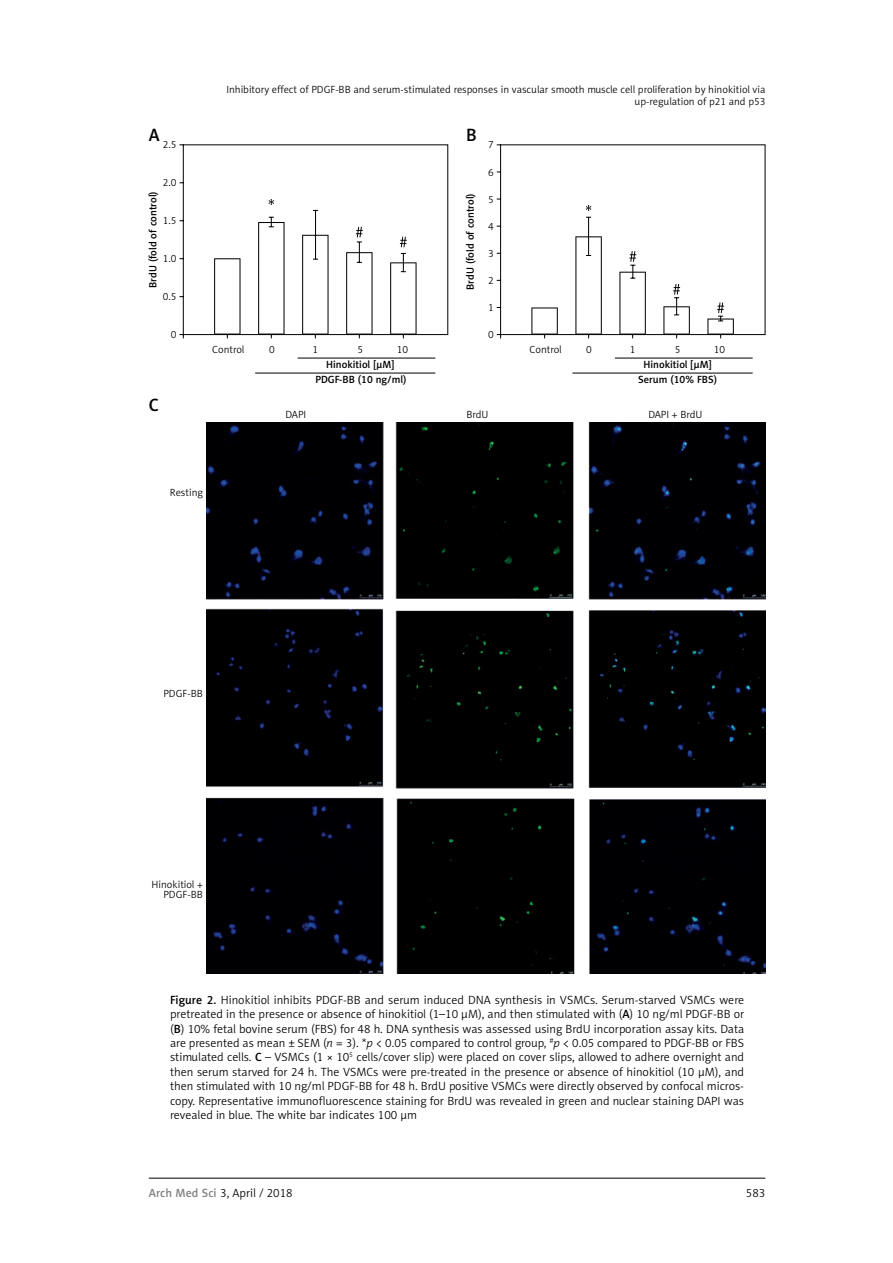
<style>
.page{position:relative;width:893px;height:1263px;background:#fff}
.page>*{position:absolute;margin:0;border:0;box-sizing:border-box;transform-origin:0 0}
.t1{font:18px "Naomi Sans EFN Medium";color:#000}
.t2{font:12px/14.4px "Naomi Sans EFN Light";color:#000;text-align:justify}
.t3{font:10.5px/12.6px "Naomi Sans EFN Light";color:#000;text-align:right}
.t4{font:10.5px/15px "Naomi Sans EFN Medium";color:#000;text-align:center}
.s1{font-family:"Naomi Sans EFN Medium"}
.s2{font-style:italic}
.s3{font-family:"Naomi Sans EFN Medium";color:#808285}
</style>
<div class="page">
<hr style="left:149px;top:1178px;width:616px;height:1px;background:#000">
<svg style="left:497px;top:144px;width:268px;height:194px"></svg>
<svg style="left:179px;top:144px;width:269px;height:194px"></svg>
<hr style="left:615px;top:358px;width:138px;height:1px;background:#000">
<hr style="left:572px;top:373px;width:181px;height:1px;background:#000">
<hr style="left:298px;top:358px;width:137px;height:1px;background:#000">
<hr style="left:255px;top:373px;width:180px;height:1px;background:#000">
<img style="left:207px;top:423px;width:558px;height:550px">
<p class="t3" style="left:226px;top:83px;width:540px">Inhibitory effect of PDGF-BB and serum-stimulated responses in vascular smooth muscle cell proliferation by hinokitiol via up-regulation of p21 and p53</p>
<h1 class="t1" style="left:149px;top:124px;width:12px">A</h1>
<h1 class="t1" style="left:466px;top:124px;width:12px">B</h1>
<p class="t3" style="left:163px;top:138px;width:15px">2.5</p>
<p class="t3" style="left:163px;top:176px;width:15px">2.0</p>
<p class="t3" style="left:163px;top:214px;width:15px">1.5</p>
<p class="t3" style="left:163px;top:252px;width:15px">1.0</p>
<p class="t3" style="left:163px;top:290px;width:15px">0.5</p>
<p class="t3" style="left:171px;top:329px;width:7px">0</p>
<p class="t4" style="left:145px;top:288px;width:98px;rotate:-90deg">BrdU (fold of control)</p>
<p class="t4" style="left:463px;top:290px;width:98px;rotate:-90deg">BrdU (fold of control)</p>
<p class="t3" style="left:212px;top:344px;width:34px">Control</p>
<p class="t3" style="left:269px;top:344px;width:7px">0</p>
<p class="t3" style="left:312px;top:344px;width:7px">1</p>
<p class="t3" style="left:357px;top:344px;width:7px">5</p>
<p class="t3" style="left:397px;top:344px;width:13px">10</p>
<p class="t4" style="left:315px;top:357px;width:93px">Hinokitiol [µM]<br>PDGF-BB (10 ng/ml)</p>
<p class="t3" style="left:488px;top:138px;width:7px">7</p>
<p class="t3" style="left:488px;top:166px;width:7px">6</p>
<p class="t3" style="left:488px;top:193px;width:7px">5</p>
<p class="t3" style="left:488px;top:220px;width:7px">4</p>
<p class="t3" style="left:488px;top:247px;width:7px">3</p>
<p class="t3" style="left:488px;top:274px;width:7px">2</p>
<p class="t3" style="left:488px;top:301px;width:7px">1</p>
<p class="t3" style="left:488px;top:328px;width:7px">0</p>
<p class="t3" style="left:530px;top:344px;width:34px">Control</p>
<p class="t3" style="left:586px;top:344px;width:7px">0</p>
<p class="t3" style="left:630px;top:344px;width:7px">1</p>
<p class="t3" style="left:675px;top:344px;width:7px">5</p>
<p class="t3" style="left:714px;top:344px;width:13px">10</p>
<p class="t4" style="left:638px;top:357px;width:80px">Hinokitiol [µM]<br>Serum (10% FBS)</p>
<h1 class="t1" style="left:149px;top:394px;width:12px">C</h1>
<p class="t3" style="left:170px;top:486px;width:34px">Resting</p>
<p class="t3" style="left:163px;top:687px;width:41px">PDGF-BB</p>
<p class="t3" style="left:152px;top:879px;width:53px;line-height:10.5px">Hinokitiol +<br>PDGF-BB</p>
<p class="t3" style="left:285px;top:409px;width:22px">DAPI</p>
<p class="t3" style="left:466px;top:409px;width:24px">BrdU</p>
<p class="t3" style="left:648px;top:409px;width:56px">DAPI + BrdU</p>
<p class="t2" style="left:170px;top:992px;width:576px"><span class="s1">Figure 2.</span> Hinokitiol inhibits PDGF-BB and serum induced DNA synthesis in VSMCs. Serum-starved VSMCs were pretreated in the presence or absence of hinokitiol (1–10 μM), and then stimulated with (<span class="s1">A</span>) 10 ng/ml PDGF-BB or (<span class="s1">B</span>) 10% fetal bovine serum (FBS) for 48 h. DNA synthesis was assessed using BrdU incorporation assay kits. Data are presented as mean ± SEM (<span class="s2">n</span> = 3). *<span class="s2">p</span> &lt; 0.05 compared to control group, <sup>#</sup><span class="s2">p</span> &lt; 0.05 compared to PDGF-BB or FBS stimulated cells. <span class="s1">C</span> – VSMCs (1 × 10<sup>5</sup> cells/cover slip) were placed on cover slips, allowed to adhere overnight and then serum starved for 24 h. The VSMCs were pre-treated in the presence or absence of hinokitiol (10 μM), and then stimulated with 10 ng/ml PDGF-BB for 48 h. BrdU positive VSMCs were directly observed by confocal micros&shy;copy. Representative immunofluorescence staining for BrdU was revealed in green and nuclear staining DAPI was revealed in blue. The white bar indicates 100 µm</p>
<p class="t2" style="left:149px;top:1186px;width:145px"><span class="s3">Arch Med Sci</span> 3, April / 2018</p>
<p class="t2" style="left:746px;top:1186px;width:21px">583</p>
</div>
